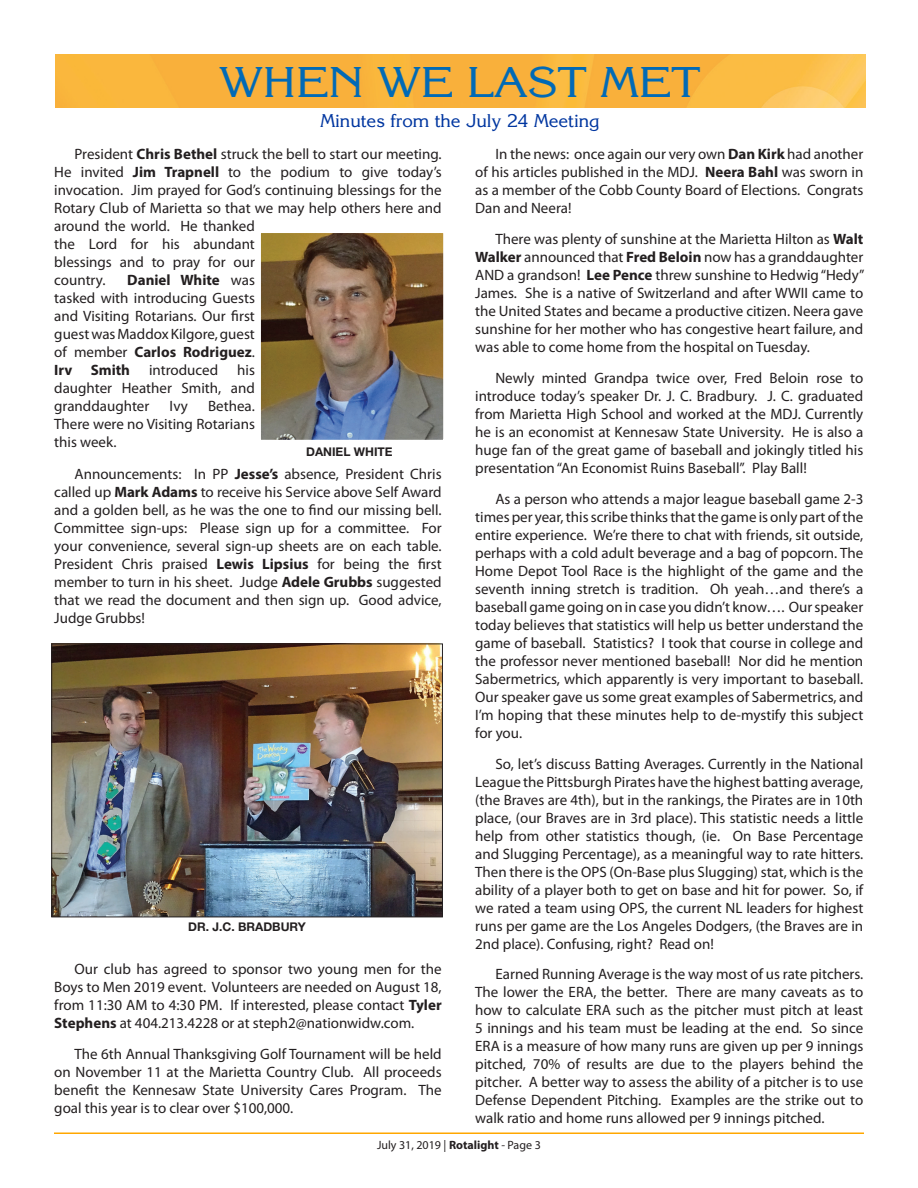
<style>
.page{position:relative;width:918px;height:1188px;background:#fff}
.page>*{position:absolute;margin:0;border:0;box-sizing:border-box;transform-origin:0 0}
.t1{font:42px "Korinna Std";color:#016ab6;scale:1.1 1}
.t2{font:18px "Korinna Std";color:#0036a0}
.t3{font:15px/18px "Myriad Pro";color:#231f20;text-align:justify}
.t4{font:12px "Myriad Pro";color:#231f20}
.t5{font:700 12px "Helvetica Neue LT Std";color:#231f20}
.s1{font-weight:700}
</style>
<div class="page">
<hr style="left:54px;top:1132px;width:810px;height:2px;background:#ffa700">
<img style="left:55px;top:54px;width:810px;height:54px">
<img style="left:53px;top:646px;width:388px;height:269px">
<div style="left:51px;top:644px;width:392px;height:273px;border:1px solid #231f20"></div>
<img style="left:262px;top:234px;width:180px;height:205px">
<div style="left:255px;top:227px;width:194px;height:219px;border:6px solid #fff"></div>
<p class="t1" style="left:219px;top:56px;width:439px">WHEN WE LAST MET</p>
<p class="t2" style="left:321px;top:109px;width:281px">Minutes from the July 24 Meeting</p>
<p class="t3" style="left:54px;top:145px;width:389px;text-align:left;text-indent:20px">President <span class="s1">Chris Bethel</span> struck the bell to start our meeting.<br>He invited <span class="s1">Jim Trapnell</span> to the podium to give today’s invocation. Jim prayed for God’s continuing blessings for the Rotary Club of Marietta so that we may help others here and around the world. He thanked<br>the Lord for his abundant<br>blessings and to pray for our<br>country.</p>
<p class="t3" style="left:475px;top:144px;width:390px;text-indent:20px">In the news: once again our very own <span class="s1">Dan Kirk</span> had another of his articles published in the MDJ. <span class="s1">Neera Bahl</span> was sworn in as a member of the Cobb County Board of Elections. Congrats Dan and Neera!</p>
<p class="t3" style="left:475px;top:229px;width:391px;text-indent:20px">There was plenty of sunshine at the Marietta Hilton as <span class="s1">Walt Walker</span> announced that <span class="s1">Fred Beloin</span> now has a granddaughter AND a grandson! <span class="s1">Lee Pence</span> threw sunshine to Hedwig “Hedy” James. She is a native of Switzerland and after WWII came to the United States and became a productive citizen. Neera gave sunshine for her mother who has congestive heart failure, and was able to come home from the hospital on Tuesday.</p>
<p class="t3" style="left:475px;top:368px;width:390px;text-indent:20px">Newly minted Grandpa twice over, Fred Beloin rose to introduce today’s speaker Dr. J. C. Bradbury. J. C. graduated from Marietta High School and worked at the MDJ. Currently he is an economist at Kennesaw State University. He is also a huge fan of the great game of baseball and jokingly titled his presentation “An Economist Ruins Baseball”. Play Ball!</p>
<p class="t3" style="left:475px;top:489px;width:390px;text-indent:20px">As a person who attends a major league baseball game 2-3 times per year, this scribe thinks that the game is only part of the entire experience. We’re there to chat with friends, sit outside, perhaps with a cold adult beverage and a bag of popcorn. The Home Depot Tool Race is the highlight of the game and the seventh inning stretch is tradition. Oh yeah…and there’s a baseball game going on in case you didn’t know…. Our speaker today believes that statistics will help us better understand the game of baseball. Statistics? I took that course in college and the professor never mentioned baseball! Nor did he mention Sabermetrics, which apparently is very important to baseball.<br>Our speaker gave us some great examples of Sabermetrics, and I’m hoping that these minutes help to de-mystify this subject for you.</p>
<p class="t3" style="left:475px;top:754px;width:390px;text-indent:20px">So, let’s discuss Batting Averages. Currently in the National League the Pittsburgh Pirates have the highest batting average, (the Braves are 4th), but in the rankings, the Pirates are in 10th place, (our Braves are in 3rd place). This statistic needs a little help from other statistics though, (ie. On Base Percentage and Slugging Percentage), as a meaningful way to rate hitters.<br>Then there is the OPS (On-Base plus Slugging) stat, which is the ability of a player both to get on base and hit for power. So, if we rated a team using OPS, the current NL leaders for highest runs per game are the Los Angeles Dodgers, (the Braves are in 2nd place). Confusing, right? Read on!</p>
<p class="t3" style="left:475px;top:965px;width:390px;text-indent:20px">Earned Running Average is the way most of us rate pitchers.<br>The lower the ERA, the better. There are many caveats as to how to calculate ERA such as the pitcher must pitch at least 5 innings and his team must be leading at the end. So since ERA is a measure of how many runs are given up per 9 innings pitched, 70% of results are due to the players behind the pitcher. A better way to assess the ability of a pitcher is to use Defense Dependent Pitching. Examples are the strike out to walk ratio and home runs allowed per 9 innings pitched.</p>
<p class="t3" style="left:54px;top:271px;width:202px;text-indent:73px"><span class="s1">Daniel White</span> was tasked with introducing Guests and Visiting Rotarians. Our first guest was Maddox Kilgore, guest of member <span class="s1">Carlos Rodriguez</span>.<br><span class="s1">Irv Smith</span></p>
<p class="t3" style="left:54px;top:361px;width:202px;text-indent:183px">his daughter Heather Smith, and granddaughter</p>
<p class="t3" style="left:149px;top:361px;width:71px">introduced</p>
<p class="t3" style="left:54px;top:397px;width:202px;text-indent:154px">Bethea.<br>There were no Visiting Rotarians this week.</p>
<p class="t3" style="left:54px;top:465px;width:389px;text-indent:20px">Announcements: In PP <span class="s1">Jesse’s</span> absence, President Chris called up <span class="s1">Mark Adams</span> to receive his Service above Self Award and a golden bell, as he was the one to find our missing bell.<br>Committee sign-ups: Please sign up for a committee. For your convenience, several sign-up sheets are on each table.<br>President Chris praised <span class="s1">Lewis Lipsius</span> for being the first member to turn in his sheet. Judge <span class="s1">Adele Grubbs</span> suggested that we read the document and then sign up. Good advice, Judge Grubbs!</p>
<p class="t3" style="left:170px;top:397px;width:20px">Ivy</p>
<p class="t5" style="left:306px;top:445px;width:88px">DANIEL WHITE</p>
<p class="t5" style="left:188px;top:920px;width:119px">DR. J.C. BRADBURY</p>
<p class="t3" style="left:54px;top:960px;width:389px;text-indent:20px">Our club has agreed to sponsor two young men for the Boys to Men 2019 event. Volunteers are needed on August 18, from 11:30 AM to 4:30 PM. If interested, please contact <span class="s1">Tyler Stephens</span> at 404.213.4228 or at steph2@nationwidw.com.</p>
<p class="t3" style="left:54px;top:1045px;width:389px;text-indent:20px">The 6th Annual Thanksgiving Golf Tournament will be held on November 11 at the Marietta Country Club. All proceeds benefit the Kennesaw State University Cares Program. The goal this year is to clear over $100,000.</p>
<p class="t4" style="left:377px;top:1138px;width:165px">July 31, 2019 | <span class="s1">Rotalight</span> - Page 3</p>
</div>
